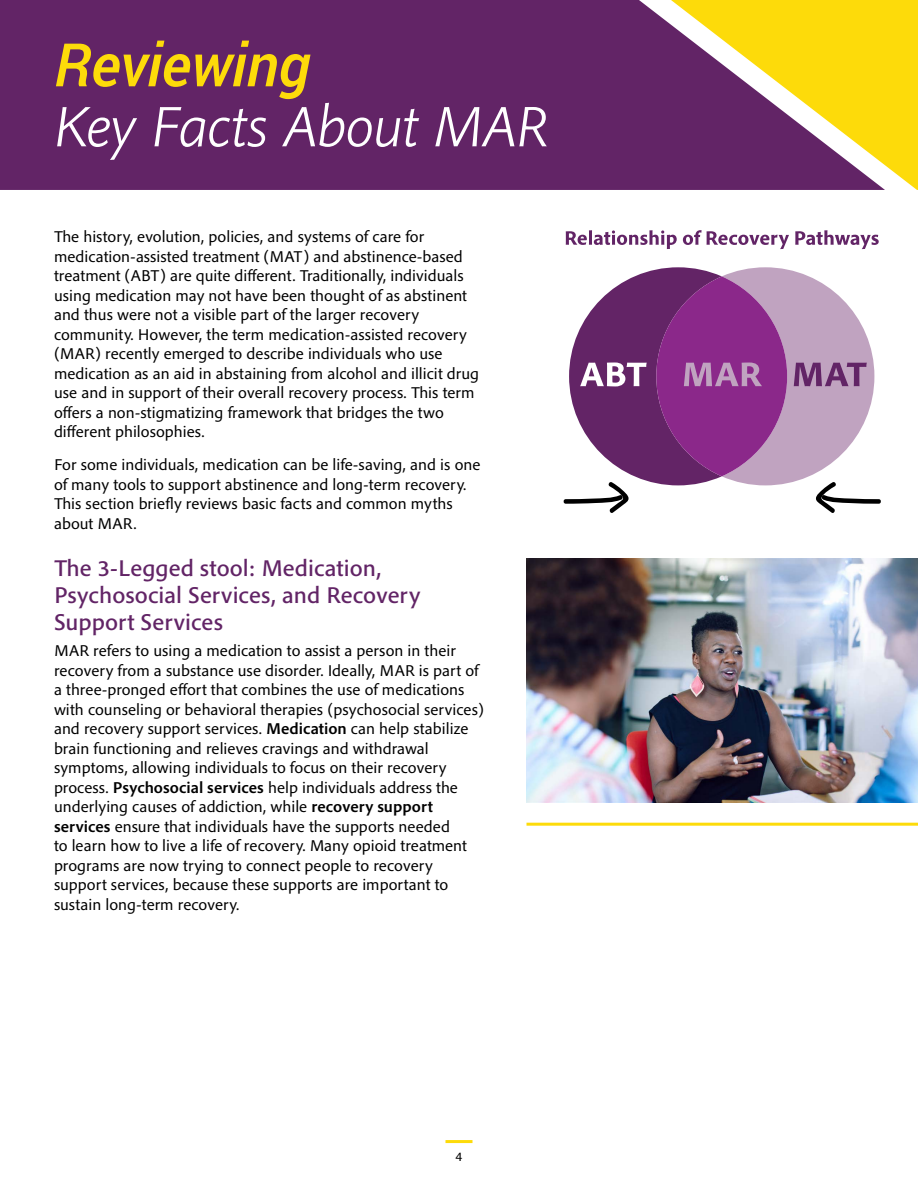
<style>
.page{position:relative;width:918px;height:1188px;background:#fff}
.page>*{position:absolute;margin:0;border:0;box-sizing:border-box;transform-origin:0 0}
.h1_new{font:italic 60px/60px "Pelago Light Text";letter-spacing:-.015em;color:#fff}
.t1{font:500 24px/27px "Pelago";color:#622466}
.t2{font:16.5px/19.5px "Pelago";color:#000}
.t3{font:13.5px "Pelago";color:#000}
.s1{font-family:"Roboto";font-weight:500;color:#fddb0a}
.s2{font-weight:600}
</style>
<div class="page">
<div style="left:0;top:0;width:524px;height:190px;background:#622466"></div>
<svg style="left:524px;top:0;width:394px;height:190px;background:#9f6f55"></svg>
<img style="left:526px;top:558px;width:392px;height:244px">
<hr style="left:526px;top:823px;width:392px;height:3px;background:#fddb0a">
<svg style="left:566px;top:230px;width:111px;height:19px"></svg>
<svg style="left:683px;top:230px;width:106px;height:19px"></svg>
<svg style="left:795px;top:230px;width:84px;height:19px"></svg>
<svg style="left:564px;top:267px;width:317px;height:246px"></svg>
<hr style="left:446px;top:1140px;width:26px;height:3px;background:#fddb0a">
<p class="h1_new" style="left:54px;top:35px;width:496px"><span class="s1">Reviewing<br></span>Key Facts About MAR</p>
<p class="t2" style="left:54px;top:226px;width:427px">The history, evolution, policies, and systems of care for medication-assisted treatment (MAT) and abstinence-based treatment (ABT) are quite different. Traditionally, individuals using medication may not have been thought of as abstinent and thus were not a visible part of the larger recovery community. However, the term medication-assisted recovery (MAR) recently emerged to describe individuals who use medication as an aid in abstaining from alcohol and illicit drug use and in support of their overall recovery process. This term offers a non-stigmatizing framework that bridges the two different philosophies.</p>
<p class="t2" style="left:54px;top:454px;width:428px">For some individuals, medication can be life-saving, and is one of many tools to support abstinence and long-term recovery.<br>This section briefly reviews basic facts and common myths about MAR.</p>
<h3 class="t1" style="left:54px;top:554px;width:368px">The 3-Legged stool: Medication,<br>Psychosocial Services, and Recovery<br>Support Services</h3>
<p class="t2" style="left:54px;top:640px;width:432px">MAR refers to using a medication to assist a person in their recovery from a substance use disorder. Ideally, MAR is part of a three-pronged effort that combines the use of medications with counseling or behavioral therapies (psychosocial services) and recovery support services. <span class="s2">Medication</span> can help stabilize brain functioning and relieves cravings and withdrawal symptoms, allowing individuals to focus on their recovery process. <span class="s2">Psychosocial services</span> help individuals address the underlying causes of addiction, while <span class="s2">recovery support services</span> ensure that individuals have the supports needed<br>to learn how to live a life of recovery. Many opioid treatment programs are now trying to connect people to recovery support services, because these supports are important to sustain long-term recovery.</p>
<p class="t3" style="left:456px;top:1148px;width:8px">4</p>
</div>
